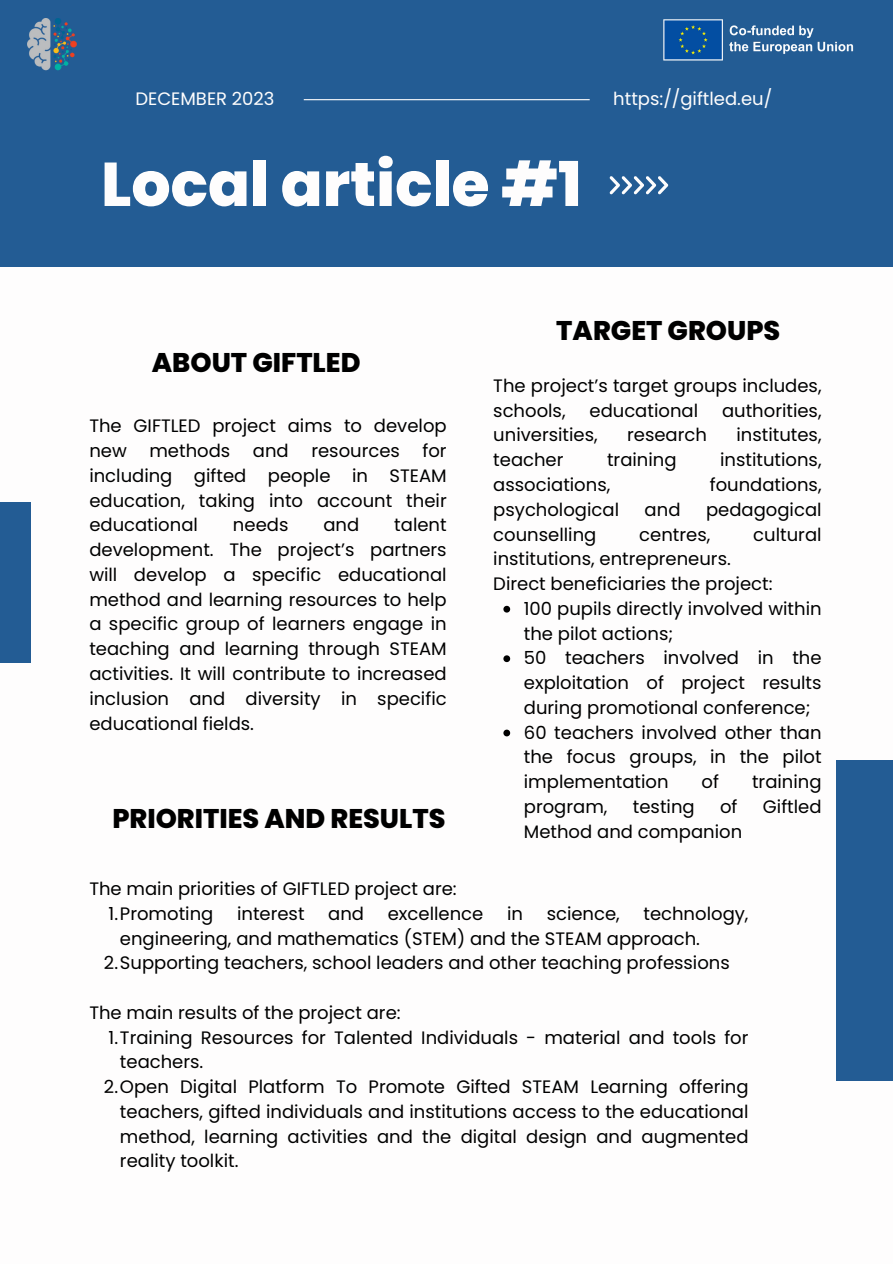
<style>
.page{position:relative;width:893px;height:1264px;background:#fff}
.page>*{position:absolute;margin:0;border:0;box-sizing:border-box;transform-origin:0 0}
.t1{font:800 61.65px "Poppins";color:#fefdfd}
.t2{font:800 27px "Poppins";color:#000}
.t3{font:18px/24.8px "Poppins";color:#000}
.t4{font:18px "Poppins";color:#fefdfd}
</style>
<div class="page">
<div style="left:0;top:0;width:892px;height:267px;background:#235c94"></div>
<hr style="left:304px;top:99px;width:285px;height:1px;background:#fefdfd">
<svg style="left:609px;top:176px;width:59px;height:18px"></svg>
<div style="left:836px;top:760px;width:56px;height:321px;background:#235c94"></div>
<div style="left:0;top:502px;width:31px;height:160px;background:#235c94"></div>
<img style="left:663px;top:19px;width:191px;height:42px">
<img style="left:27px;top:19px;width:50px;height:52px">
<svg style="left:503px;top:606px;width:7px;height:6px"></svg>
<svg style="left:503px;top:655px;width:7px;height:7px"></svg>
<svg style="left:503px;top:729px;width:7px;height:7px"></svg>
<p class="t4" style="left:135px;top:86px;width:141px">DECEMBER 2023</p>
<p class="t1" style="left:101px;top:141px;width:482px">Local article #1</p>
<p class="t4" style="left:613px;top:86px;width:160px">https://giftled.eu/</p>
<p class="t2" style="left:152px;top:343px;width:210px">ABOUT GIFTLED</p>
<p class="t3" style="left:89px;top:414px;width:359px">The GIFTLED project aims to develop new</p>
<p class="t3" style="left:89px;top:438px;width:359px;text-align:justify;text-indent:333px">for including gifted people in STEAM education, taking into account their educational</p>
<p class="t3" style="left:149px;top:438px;width:82px">methods</p>
<p class="t3" style="left:253px;top:438px;width:37px">and</p>
<p class="t3" style="left:311px;top:438px;width:90px">resources</p>
<p class="t3" style="left:89px;top:513px;width:359px;text-align:justify;text-indent:305px">talent development. The project’s partners will develop a specific educational method and learning resources to help a specific group of learners engage in teaching and learning through STEAM activities. It will contribute to increased inclusion and diversity in specific educational fields.</p>
<p class="t3" style="left:233px;top:513px;width:57px">needs</p>
<p class="t3" style="left:323px;top:513px;width:37px">and</p>
<p class="t2" style="left:112px;top:799px;width:335px">PRIORITIES AND RESULTS</p>
<p class="t2" style="left:556px;top:311px;width:225px">TARGET GROUPS</p>
<p class="t3" style="left:493px;top:373px;width:330px">The project’s target groups includes, schools,</p>
<p class="t3" style="left:589px;top:398px;width:110px">educational</p>
<p class="t3" style="left:722px;top:398px;width:101px">authorities,</p>
<p class="t3" style="left:493px;top:423px;width:106px">universities,</p>
<p class="t3" style="left:627px;top:423px;width:81px">research</p>
<p class="t3" style="left:736px;top:423px;width:87px">institutes,</p>
<p class="t3" style="left:493px;top:447px;width:72px">teacher</p>
<p class="t3" style="left:607px;top:447px;width:71px">training</p>
<p class="t3" style="left:720px;top:447px;width:103px">institutions,</p>
<p class="t3" style="left:493px;top:472px;width:118px">associations,</p>
<p class="t3" style="left:709px;top:472px;width:113px">foundations,</p>
<p class="t3" style="left:493px;top:497px;width:127px">psychological</p>
<p class="t3" style="left:644px;top:497px;width:37px">and</p>
<p class="t3" style="left:706px;top:497px;width:117px">pedagogical</p>
<p class="t3" style="left:493px;top:522px;width:105px">counselling</p>
<p class="t3" style="left:639px;top:522px;width:72px">centres,</p>
<p class="t3" style="left:753px;top:522px;width:70px">cultural</p>
<p class="t3" style="left:493px;top:546px;width:239px">institutions, entrepreneurs.</p>
<p class="t3" style="left:493px;top:571px;width:281px">Direct beneficiaries the project:</p>
<p class="t3" style="left:524px;top:596px;width:299px">100 pupils directly involved within the pilot actions;</p>
<p class="t3" style="left:524px;top:645px;width:299px;text-align:justify">50 teachers involved in the exploitation of project results during promotional conference;</p>
<p class="t3" style="left:524px;top:720px;width:299px;text-align:justify">60 teachers involved other than the focus groups, in the pilot implementation</p>
<p class="t3" style="left:701px;top:769px;width:19px">of</p>
<p class="t3" style="left:752px;top:769px;width:71px">training</p>
<p class="t3" style="left:524px;top:794px;width:85px">program,</p>
<p class="t3" style="left:632px;top:794px;width:63px">testing</p>
<p class="t3" style="left:720px;top:794px;width:19px">of</p>
<p class="t3" style="left:762px;top:794px;width:60px">Giftled</p>
<p class="t3" style="left:524px;top:819px;width:220px">Method and companion</p>
<p class="t3" style="left:89px;top:876px;width:369px">The main priorities of GIFTLED project are:</p>
<p class="t3" style="left:109px;top:901px;width:106px">1.Promoting</p>
<p class="t3" style="left:237px;top:901px;width:69px">interest</p>
<p class="t3" style="left:328px;top:901px;width:37px">and</p>
<p class="t3" style="left:388px;top:901px;width:97px">excellence</p>
<p class="t3" style="left:507px;top:901px;width:17px">in</p>
<p class="t3" style="left:546px;top:901px;width:75px">science,</p>
<p class="t3" style="left:120px;top:901px;width:630px;text-indent:523px">technology, engineering, and mathematics (STEM) and the STEAM approach.</p>
<p class="t3" style="left:104px;top:950px;width:627px">2.Supporting teachers, school leaders and other teaching professions</p>
<p class="t3" style="left:89px;top:1000px;width:313px">The main results of the project are:</p>
<p class="t3" style="left:120px;top:1024px;width:630px;text-indent:-11px">1.Training Resources for Talented Individuals - material and tools for teachers.</p>
<p class="t3" style="left:120px;top:1074px;width:630px;text-align:justify;text-indent:-16px">2.Open Digital Platform To Promote Gifted STEAM Learning offering teachers, gifted individuals and institutions access to the educational method, learning activities and the digital design and augmented reality toolkit.</p>
</div>
